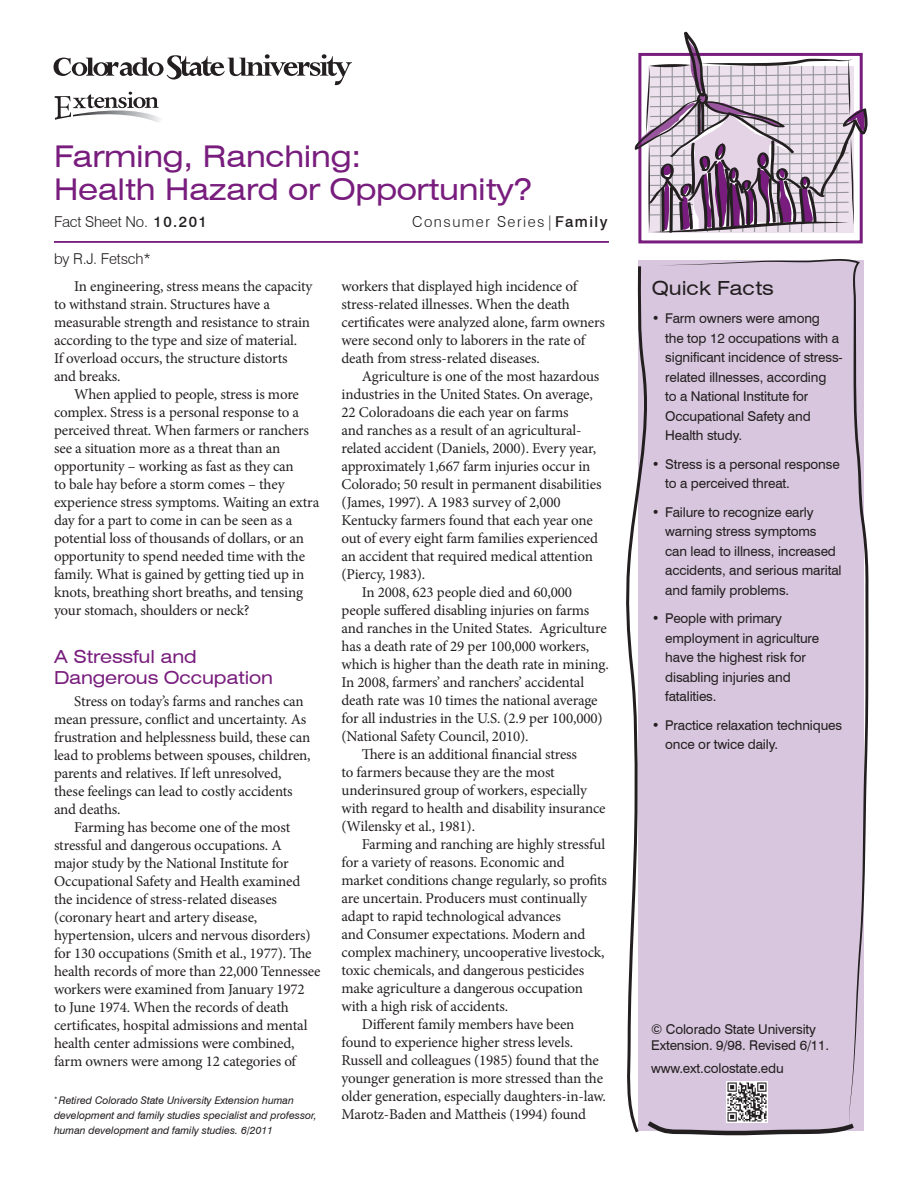
<style>
.page{position:relative;width:918px;height:1188px;background:#fff}
.page>*{position:absolute;margin:0;border:0;box-sizing:border-box;transform-origin:0 0}
.t1{font:expanded 30px/33px "Swiss 721 BT";letter-spacing:-.01em;color:#781d7d}
.QF_subhead{font:expanded 19.5px "Swiss 721 BT";color:#231f20}
.subhead_1{font:expanded 18px/21px "Swiss 721 BT";letter-spacing:-.01em;color:#781d7d}
.body{font:15px/18px "Minion Pro";letter-spacing:-.01em;color:#231f20}
.series___category{font:300 15px "Swiss 721 BT";letter-spacing:.1em;color:#231f20}
.series___category-2{font:300 15px "Swiss 721 BT";letter-spacing:-.01em;color:#231f20}
.author{font:300 15px "Swiss 721 BT";letter-spacing:-.01em;color:#231f20}
.QF_text_bulleted{font:13.5px/19.5px "Swiss 721 BT";letter-spacing:-.01em;color:#231f20}
.copyright{font:13.5px/16.5px "Swiss 721 BT";letter-spacing:-.01em;color:#231f20}
.Web_address{font:13.5px "Swiss 721 BT";letter-spacing:-.01em;color:#231f20}
.author_info{font:italic 10.5px/15px "Swiss 721 BT";color:#231f20}
.s1{font-weight:500}
</style>
<div class="page">
<svg style="left:659px;top:259px;width:210px;height:870px;fill:#d7c6dd"></svg>
<svg style="left:626px;top:263px;width:233px;height:873px;background:#d5c5da"></svg>
<div style="left:638px;top:53px;width:225px;height:190px;border:3px solid #781d7d"></div>
<svg style="left:634px;top:31px;width:234px;height:202px"></svg>
<svg style="left:54px;top:54px;width:298px;height:31px"></svg>
<svg style="left:55px;top:92px;width:105px;height:31px"></svg>
<hr style="left:54px;top:241px;width:555px;height:2px;background:#781d7d">
<img style="left:727px;top:1082px;width:40px;height:41px">
<p class="t1" style="left:54px;top:139px;width:480px">Farming, Ranching:<br>Health Hazard or Opportunity?</p>
<p class="series___category-2" style="left:54px;top:212px;width:154px">Fact Sheet No. <span class="s1">10.201</span></p>
<p class="series___category" style="left:412px;top:212px;width:197px">Consumer Series|<span class="s1">Family</span></p>
<p class="author" style="left:54px;top:249px;width:99px">by R.J. Fetsch*</p>
<p class="body" style="left:54px;top:277px;width:260px;text-indent:20px">In engineering, stress means the capacity to withstand strain. Structures have a measurable strength and resistance to strain according to the type and size of material.<br>If overload occurs, the structure distorts and breaks.</p>
<p class="body" style="left:54px;top:385px;width:267px;text-indent:20px">When applied to people, stress is more complex. Stress is a personal response to a perceived threat. When farmers or ranchers see a situation more as a threat than an opportunity – working as fast as they can<br>to bale hay before a storm comes – they experience stress symptoms. Waiting an extra day for a part to come in can be seen as a potential loss of thousands of dollars, or an opportunity to spend needed time with the family. What is gained by getting tied up in knots, breathing short breaths, and tensing your stomach, shoulders or neck?</p>
<p class="subhead_1" style="left:54px;top:646px;width:220px">A Stressful and<br>Dangerous Occupation</p>
<p class="body" style="left:54px;top:692px;width:258px;text-indent:20px">Stress on today’s farms and ranches can mean pressure, conflict and uncertainty. As frustration and helplessness build, these can lead to problems between spouses, children, parents and relatives. If left unresolved, these feelings can lead to costly accidents and deaths.</p>
<p class="body" style="left:54px;top:818px;width:268px;text-indent:20px">Farming has become one of the most stressful and dangerous occupations. A<br>major study by the National Institute for Occupational Safety and Health examined the incidence of stress-related diseases (coronary heart and artery disease, hypertension, ulcers and nervous disorders) for 130 occupations (Smith et al., 1977). The health records of more than 22,000 Tennessee workers were examined from January 1972 to June 1974. When the records of death certificates, hospital admissions and mental health center admissions were combined, farm owners were among 12 categories of</p>
<p class="author_info" style="left:54px;top:1093px;width:264px"><sup>*</sup> Retired Colorado State University Extension human development and family studies specialist and professor, human development and family studies. 6/2011</p>
<p class="body" style="left:342px;top:277px;width:265px">workers that displayed high incidence of stress-related illnesses. When the death certificates were analyzed alone, farm owners were second only to laborers in the rate of death from stress-related diseases.</p>
<p class="body" style="left:342px;top:367px;width:262px;text-indent:20px">Agriculture is one of the most hazardous industries in the United States. On average, 22 Coloradoans die each year on farms<br>and ranches as a result of an agricultural&shy;related accident (Daniels, 2000). Every year, approximately 1,667 farm injuries occur in Colorado; 50 result in permanent disabilities (James, 1997). A 1983 survey of 2,000<br>Kentucky farmers found that each year one out of every eight farm families experienced an accident that required medical attention (Piercy, 1983).</p>
<p class="body" style="left:342px;top:583px;width:269px;text-indent:20px">In 2008, 623 people died and 60,000 people suffered disabling injuries on farms and ranches in the United States. Agriculture has a death rate of 29 per 100,000 workers, which is higher than the death rate in mining.<br>In 2008, farmers’ and ranchers’ accidental death rate was 10 times the national average for all industries in the U.S. (2.9 per 100,000) (National Safety Council, 2010).</p>
<p class="body" style="left:342px;top:745px;width:266px;text-indent:20px">There is an additional financial stress<br>to farmers because they are the most underinsured group of workers, especially with regard to health and disability insurance (Wilensky et al., 1981).</p>
<p class="body" style="left:342px;top:835px;width:267px;text-indent:20px">Farming and ranching are highly stressful for a variety of reasons. Economic and market conditions change regularly, so profits are uncertain. Producers must continually adapt to rapid technological advances<br>and Consumer expectations. Modern and complex machinery, uncooperative livestock, toxic chemicals, and dangerous pesticides make agriculture a dangerous occupation with a high risk of accidents.</p>
<p class="body" style="left:342px;top:1015px;width:266px;text-indent:20px">Different family members have been found to experience higher stress levels.<br>Russell and colleagues (1985) found that the younger generation is more stressed than the older generation, especially daughters-in-law.<br>Marotz-Baden and Mattheis (1994) found</p>
<p class="QF_subhead" style="left:652px;top:276px;width:124px">Quick Facts</p>
<p class="QF_text_bulleted" style="left:665px;top:308px;width:179px;text-indent:-14px">• Farm owners were among<br>the top 12 occupations with a significant incidence of stress&shy;related illnesses, according<br>to a National Institute for<br>Occupational Safety and<br>Health study.</p>
<p class="QF_text_bulleted" style="left:665px;top:454px;width:176px;text-indent:-14px">• Stress is a personal response to a perceived threat.</p>
<p class="QF_text_bulleted" style="left:665px;top:502px;width:178px;text-indent:-14px">• Failure to recognize early warning stress symptoms can lead to illness, increased accidents, and serious marital and family problems.</p>
<p class="QF_text_bulleted" style="left:665px;top:608px;width:156px;text-indent:-14px">• People with primary employment in agriculture have the highest risk for disabling injuries and fatalities.</p>
<p class="QF_text_bulleted" style="left:665px;top:715px;width:178px;text-indent:-14px">• Practice relaxation techniques once or twice daily.</p>
<p class="copyright" style="left:651px;top:1020px;width:179px">© Colorado State University<br>Extension. 9/98. Revised 6/11.</p>
<p class="Web_address" style="left:651px;top:1060px;width:134px">www.ext.colostate.edu</p>
</div>
